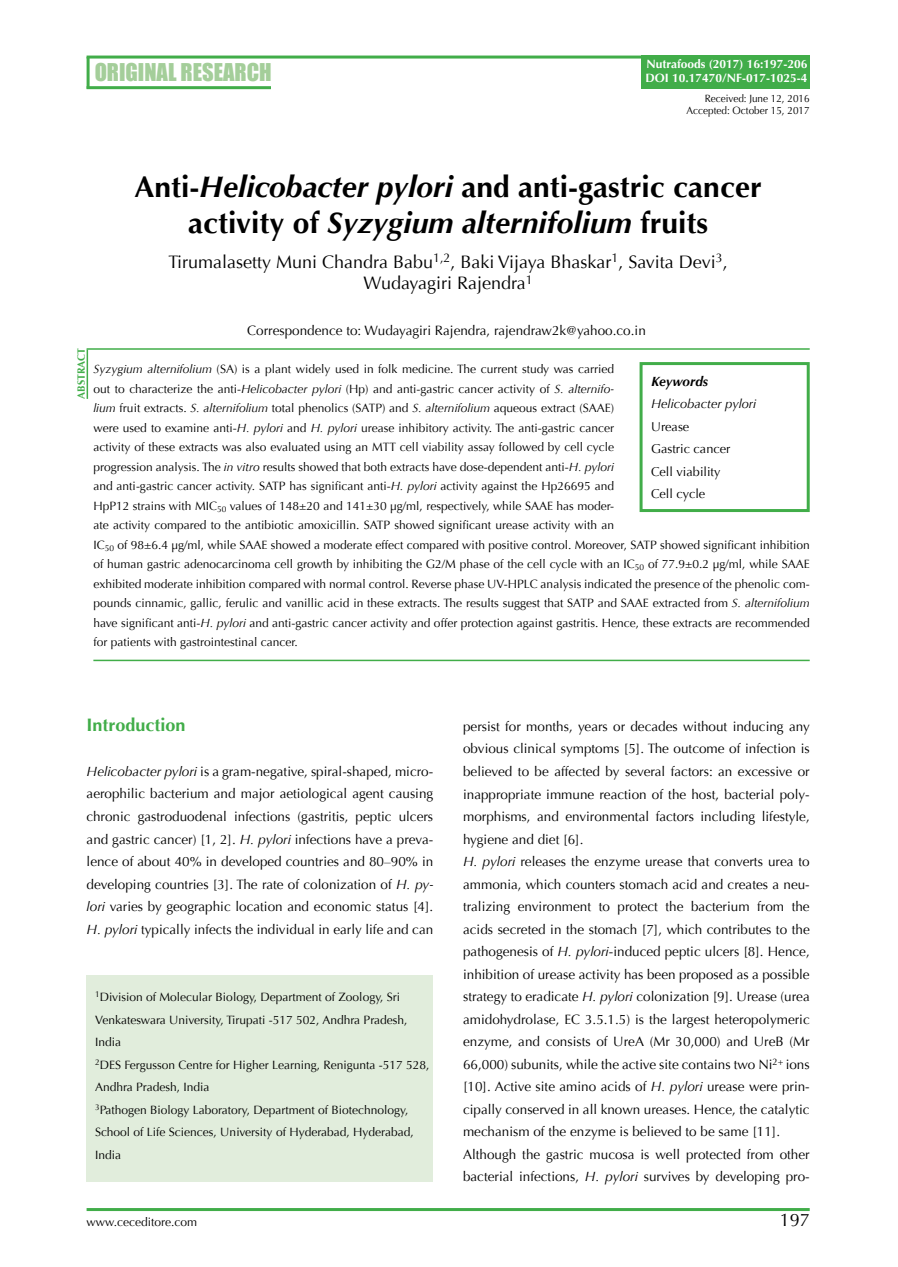
<style>
.page{position:relative;width:898px;height:1267px;background:#fff}
.page>*{position:absolute;margin:0;border:0;box-sizing:border-box;transform-origin:0 0}
.t1{font:700 30px/36px "Optima";color:#000;text-align:center}
.t2{font:22.5px "Impact";color:#a4ce9a}
.t3{font:18px/21.6px "Optima";color:#000;text-align:center}
.t4{font:700 18px "Optima";color:#41ad49}
.t5{font:13.5px/22.5px "Optima";color:#000;text-align:justify}
.t6{font:italic 700 13.5px "Optima";color:#000}
.t7{font:12.75px/22.5px "Optima";color:#000}
.t8{font:italic 12.75px "Optima";color:#000}
.t9{font:12px/19.5px "Optima";color:#000}
.t10{font:700 12px/14.4px "Optima";color:#fff}
.t11{font:10.5px/12.6px "Optima";color:#000;text-align:right;scale:.95 1}
.t12{font:700 10.5px "Optima";color:#41ad49}
.s1{font-style:italic}
</style>
<div class="page">
<hr style="left:87px;top:56px;width:722px;height:3px;background:#41ad49">
<hr style="left:87px;top:1207px;width:722px;height:3px;background:#41ad49">
<hr style="left:87px;top:348px;width:722px;height:2px;background:#41ad49">
<hr style="left:87px;top:57px;width:3px;height:32px;background:#41ad49">
<hr style="left:87px;top:86px;width:184px;height:3px;background:#41ad49">
<hr style="left:87px;top:349px;width:1px;height:50px;background:#41ad49">
<div style="left:641px;top:56px;width:168px;height:33px;background:#41ad49"></div>
<hr style="left:93px;top:659px;width:716px;height:2px;background:#41ad49">
<div style="left:639px;top:362px;width:170px;height:150px;border:3px solid #41ad49"></div>
<div style="left:87px;top:975px;width:346px;height:206px;background:#e1eddc"></div>
<h2 class="t2" style="left:95px;top:55px;width:178px">ORIGINAL RESEARCH</h2>
<p class="t10" style="left:645px;top:57px;width:164px">Nutrafoods (2017) 16:197-206<br>DOI 10.17470/NF-017-1025-4</p>
<p class="t11" style="left:686px;top:92px;width:131px">Received: June 12, 2016<br>Accepted: October 15, 2017</p>
<h1 class="t1" style="left:135px;top:169px;width:628px">Anti-<span class="s1">Helicobacter pylori</span> and anti-gastric cancer activity of <span class="s1">Syzygium alternifolium</span> fruits</h1>
<h3 class="t3" style="left:168px;top:251px;width:561px">Tirumalasetty Muni Chandra Babu<sup>1,2</sup>, Baki Vijaya Bhaskar<sup>1</sup>, Savita Devi<sup>3</sup>,<br>Wudayagiri Rajendra<sup>1</sup></h3>
<p class="t12" style="left:75px;top:399px;width:52px;rotate:-90deg">Abstract</p>
<p class="t5" style="left:247px;top:319px;width:400px">Correspondence to: Wudayagiri Rajendra, rajendraw2k@yahoo.co.in</p>
<p class="t9" style="left:93px;top:359px;width:718px"><span class="s1">Syzygium alternifolium</span> (SA) is a plant widely used in folk medicine. The current study was carried<br>out to characterize the anti-<span class="s1">Helicobacter pylori</span> (Hp) and anti-gastric cancer activity of <span class="s1">S. alternifo-<br>lium</span> fruit extracts. <span class="s1">S. alternifolium</span> total phenolics (SATP) and <span class="s1">S. alternifolium</span> aqueous extract (SAAE)<br>were used to examine anti-<span class="s1">H. pylori</span> and <span class="s1">H. pylori</span> urease inhibitory activity. The anti-gastric cancer<br>activity of these extracts was also evaluated using an MTT cell viability assay followed by cell cycle<br>progression analysis. The <span class="s1">in vitro</span> results showed that both extracts have dose-dependent anti-<span class="s1">H. pylori<br></span>and anti-gastric cancer activity. SATP has significant anti-<span class="s1">H. pylori</span> activity against the Hp26695 and<br>HpP12 strains with MIC<sub>50</sub> values of 148±20 and 141±30 µg/ml, respectively, while SAAE has moder-<br>ate activity compared to the antibiotic amoxicillin. SATP showed significant urease activity with an<br>IC<sub>50</sub> of 98±6.4 µg/ml, while SAAE showed a moderate effect compared with positive control. Moreover, SATP showed significant inhibition of human gastric adenocarcinoma cell growth by inhibiting the G2/M phase of the cell cycle with an IC<sub>50</sub> of 77.9±0.2 µg/ml, while SAAE exhibited moderate inhibition compared with normal control. Reverse phase UV-HPLC analysis indicated the presence of the phenolic com&shy;pounds cinnamic, gallic, ferulic and vanillic acid in these extracts. The results suggest that SATP and SAAE extracted from <span class="s1">S. alternifolium </span>have significant anti-<span class="s1">H. pylori</span> and anti-gastric cancer activity and offer protection against gastritis. Hence, these extracts are recommended for patients with gastrointestinal cancer.</p>
<p class="t6" style="left:651px;top:373px;width:59px">Keywords</p>
<p class="t8" style="left:651px;top:396px;width:107px">Helicobacter pylori</p>
<p class="t7" style="left:651px;top:415px;width:81px">Urease<br>Gastric cancer<br>Cell viability<br>Cell cycle</p>
<h3 class="t4" style="left:87px;top:714px;width:101px">Introduction</h3>
<p class="t5" style="left:87px;top:760px;width:348px"><span class="s1">Helicobacter pylori</span> is a gram-negative, spiral-shaped, micro&shy;aerophilic bacterium and major aetiological agent causing chronic gastroduodenal infections (gastritis, peptic ulcers and gastric cancer) [1, 2]. <span class="s1">H. pylori</span> infections have a preva&shy;lence of about 40% in developed countries and 80–90% in developing countries [3]. The rate of colonization of <span class="s1">H. py&shy;lori</span> varies by geographic location and economic status [4].<br><span class="s1">H. pylori</span> typically infects the individual in early life and can</p>
<p class="t9" style="left:95px;top:985px;width:336px;line-height:22.5px"><sup>1</sup>Division of Molecular Biology, Department of Zoology, Sri Venkateswara University, Tirupati -517 502, Andhra Pradesh, India<br><sup>2</sup>DES Fergusson Centre for Higher Learning, Renigunta -517 528, Andhra Pradesh, India<br><sup>3</sup>Pathogen Biology Laboratory, Department of Biotechnology, School of Life Sciences, University of Hyderabad, Hyderabad, India</p>
<p class="t5" style="left:463px;top:715px;width:348px;text-align:left">persist for months, years or decades without inducing any obvious clinical symptoms [5]. The outcome of infection is believed to be affected by several factors: an excessive or inappropriate immune reaction of the host, bacterial poly&shy;morphisms, and environmental factors including lifestyle, hygiene and diet [6].<br><span class="s1">H. pylori</span> releases the enzyme urease that converts urea to ammonia, which counters stomach acid and creates a neu&shy;tralizing environment to protect the bacterium from the acids secreted in the stomach [7], which contributes to the pathogenesis of <span class="s1">H. pylori</span>-induced peptic ulcers [8]. Hence, inhibition of urease activity has been proposed as a possible strategy to eradicate <span class="s1">H. pylori</span> colonization [9]. Urease (urea amidohydrolase, EC 3.5.1.5) is the largest heteropolymeric enzyme, and consists of UreA (Mr 30,000) and UreB (Mr 66,000) subunits, while the active site contains two Ni<sup>2+</sup> ions [10]. Active site amino acids of <span class="s1">H. pylori</span> urease were prin&shy;cipally conserved in all known ureases. Hence, the catalytic mechanism of the enzyme is believed to be same [11].<br>Although the gastric mucosa is well protected from other bacterial infections, <span class="s1">H. pylori</span> survives by developing pro-</p>
<p class="t9" style="left:87px;top:1212px;width:112px">www.ceceditore.com</p>
<h3 class="t3" style="left:779px;top:1209px;width:32px">197</h3>
</div>
